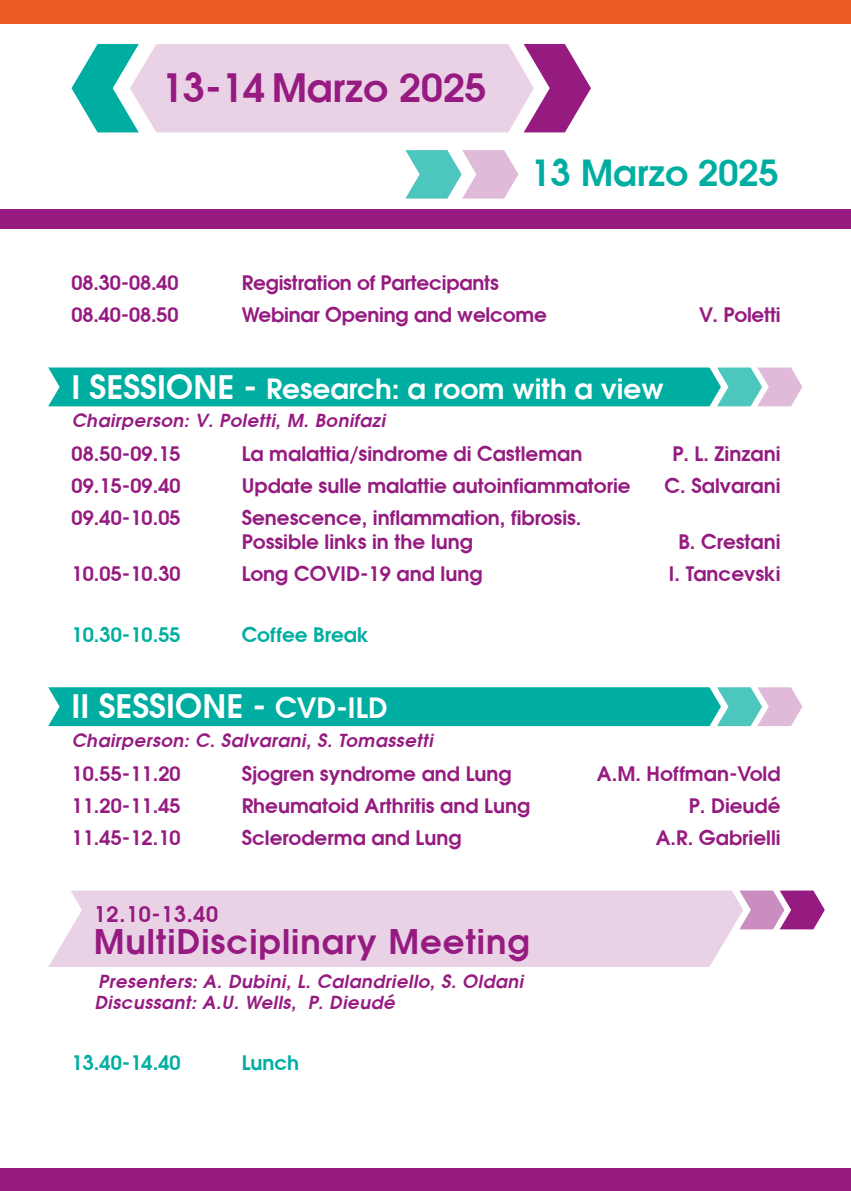
<style>
.page{position:relative;width:851px;height:1191px;background:#fff}
.page>*{position:absolute;margin:0;border:0;box-sizing:border-box;transform-origin:0 0}
.t1{font:600 39px "Avant Garde";color:#961b81}
.t2{font:600 36px "Avant Garde";color:#00aea1}
.t3{font:600 34px "Avant Garde";letter-spacing:.03em;color:#961b81}
.t4{font:600 32.4px "Avant Garde";color:#fff}
.t5{font:600 28px "Avant Garde";color:#fff}
.t6{font:600 21.6px "Avant Garde";letter-spacing:.03em;color:#961b81}
.t7{font:600 20px/24px "Avant Garde";color:#961b81}
.t8{font:600 20px "Avant Garde";color:#00aea1}
.t9{font:italic 600 18px/21.6px "Avant Garde";color:#961b81}
.s1{font-size:32.4px}
.s2{font-size:28px}
</style>
<div class="page">
<div style="left:48px;top:890px;width:695px;height:77px;background:#ead2e6"></div>
<svg style="left:739px;top:890px;width:85px;height:39px"></svg>
<div style="left:0;top:0;width:850px;height:24px;background:#eb5c26"></div>
<div style="left:0;top:1168px;width:850px;height:23px;background:#961b81"></div>
<svg style="left:48px;top:367px;width:754px;height:39px;background:#19b3a9"></svg>
<div style="left:0;top:209px;width:850px;height:20px;background:#961b81"></div>
<svg style="left:405px;top:150px;width:113px;height:49px"></svg>
<svg style="left:71px;top:44px;width:520px;height:88px;background:#d3c5db"></svg>
<svg style="left:48px;top:687px;width:754px;height:39px;background:#17b2a8"></svg>
<h1 class="t1" style="left:161px;top:62px;width:327px">13-14 Marzo 2025</h1>
<h2 class="t2" style="left:530px;top:149px;width:250px">13 Marzo 2025</h2>
<p class="t7" style="left:71px;top:270px;width:109px">08.30-08.40</p>
<p class="t7" style="left:242px;top:270px;width:258px">Registration of Partecipants</p>
<p class="t7" style="left:71px;top:302px;width:109px">08.40-08.50</p>
<p class="t7" style="left:242px;top:302px;width:306px">Webinar Opening and welcome</p>
<p class="t7" style="left:699px;top:302px;width:83px">V. Poletti</p>
<h3 class="t5" style="left:71px;top:370px;width:593px"><span class="s1">I SESSIONE -</span> Research: a room with a view</h3>
<p class="t9" style="left:72px;top:409px;width:319px">Chairperson: V. Poletti, M. Bonifazi</p>
<p class="t7" style="left:71px;top:441px;width:111px">08.50-09.15</p>
<p class="t7" style="left:242px;top:441px;width:342px">La malattia/sindrome di Castleman</p>
<p class="t7" style="left:672px;top:441px;width:110px">P. L. Zinzani</p>
<p class="t7" style="left:71px;top:473px;width:111px">09.15-09.40</p>
<p class="t7" style="left:242px;top:473px;width:390px">Update sulle malattie autoinfiammatorie</p>
<p class="t7" style="left:664px;top:473px;width:117px">C. Salvarani</p>
<p class="t7" style="left:71px;top:505px;width:111px">09.40-10.05</p>
<p class="t7" style="left:242px;top:505px;width:341px">Senescence, inflammation, fibrosis.<br>Possible links in the lung</p>
<p class="t7" style="left:678px;top:529px;width:104px">B. Crestani</p>
<p class="t7" style="left:71px;top:561px;width:111px">10.05-10.30</p>
<p class="t7" style="left:242px;top:561px;width:242px">Long COVID-19 and lung</p>
<p class="t7" style="left:669px;top:561px;width:113px">I. Tancevski</p>
<p class="t8" style="left:71px;top:621px;width:111px">10.30-10.55</p>
<p class="t8" style="left:242px;top:621px;width:128px">Coffee Break</p>
<h3 class="t4" style="left:71px;top:685px;width:318px">II SESSIONE - <span class="s2">CVD-ILD</span></h3>
<p class="t9" style="left:72px;top:729px;width:366px">Chairperson: C. Salvarani, S. Tomassetti</p>
<p class="t7" style="left:71px;top:761px;width:111px">10.55-11.20</p>
<p class="t7" style="left:242px;top:761px;width:271px">Sjogren syndrome and Lung</p>
<p class="t7" style="left:597px;top:761px;width:185px">A.M. Hoffman-Vold</p>
<p class="t7" style="left:71px;top:793px;width:111px">11.20-11.45</p>
<p class="t7" style="left:242px;top:793px;width:290px">Rheumatoid Arthritis and Lung</p>
<p class="t7" style="left:688px;top:793px;width:93px">P. Dieudé</p>
<p class="t7" style="left:71px;top:825px;width:111px">11.45-12.10</p>
<p class="t7" style="left:242px;top:825px;width:221px">Scleroderma and Lung</p>
<p class="t7" style="left:655px;top:825px;width:126px">A.R. Gabrielli</p>
<p class="t6" style="left:94px;top:899px;width:126px">12.10-13.40</p>
<h3 class="t3" style="left:94px;top:919px;width:437px">MultiDisciplinary Meeting</h3>
<p class="t9" style="left:94px;top:969px;width:434px">Presenters: A. Dubini, L. Calandriello, S. Oldani<br>Discussant: A.U. Wells, P. Dieudé</p>
<p class="t8" style="left:71px;top:1049px;width:111px">13.40-14.40</p>
<p class="t8" style="left:242px;top:1049px;width:59px">Lunch</p>
</div>
